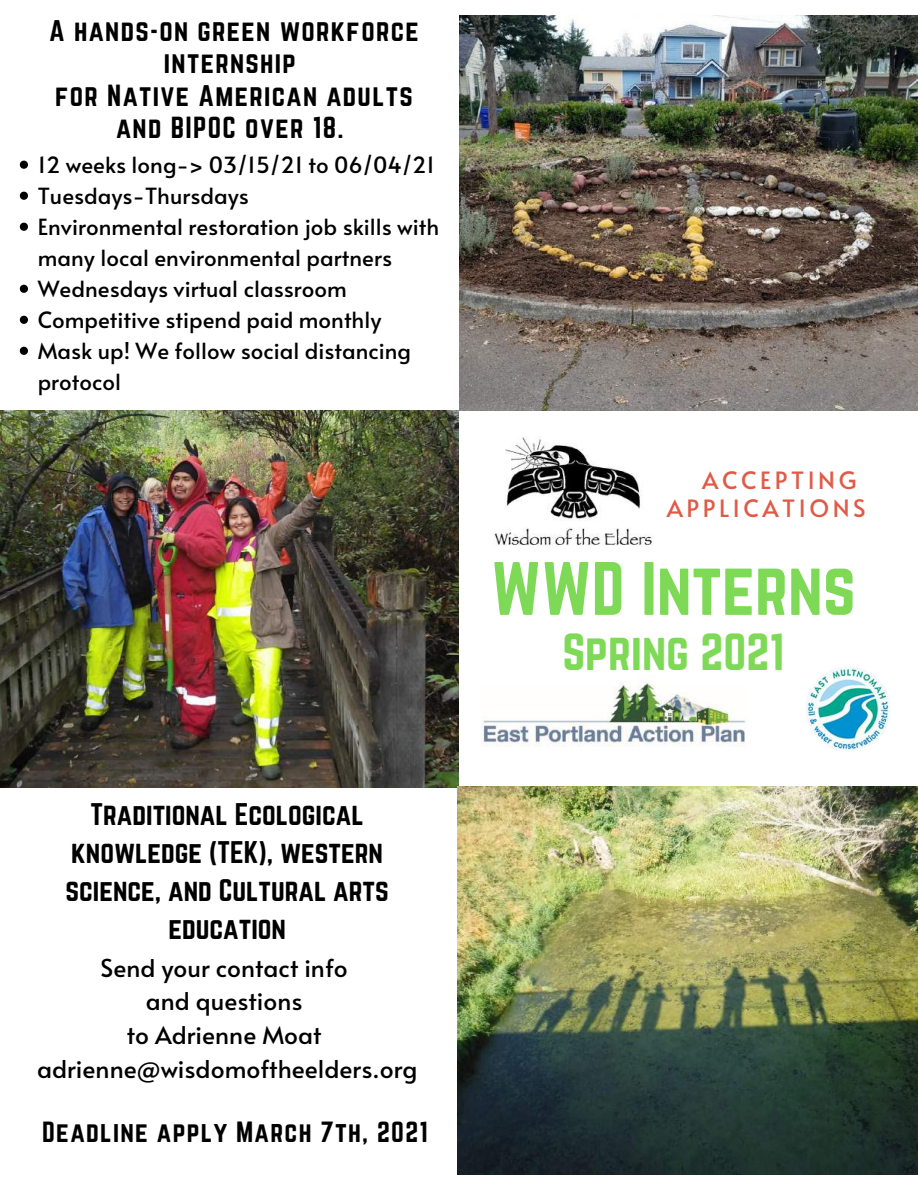
<style>
.page{position:relative;width:918px;height:1188px;background:#fff}
.page>*{position:absolute;margin:0;border:0;box-sizing:border-box;transform-origin:0 0}
.t1{font:66.15px "Norwester";color:#7ed957}
.t2{font:45.9px "Norwester";color:#7ed957}
.t3{font:27.45px/38.2px "Norwester";color:#000;text-align:center}
.t4{font:26.7px/32.7px "Norwester";letter-spacing:.05em;color:#000;text-align:center}
.t5{font:25.65px "Norwester";letter-spacing:.05em;color:#000}
.t6{font:24.6px "Alata";color:#000}
.t7{font:24.45px/33.8px "Alata";color:#000;text-align:center}
.t8{font:23.85px/27.8px "Alata";letter-spacing:.15em;color:#e05a47}
.t9{font:22.2px/31px "Alata";color:#000}
</style>
<div class="page">
<img style="left:0;top:410px;width:459px;height:377px">
<img style="left:459px;top:15px;width:459px;height:395px">
<img style="left:494px;top:437px;width:158px;height:109px">
<img style="left:457px;top:787px;width:461px;height:388px">
<img style="left:806px;top:666px;width:84px;height:86px">
<img style="left:481px;top:681px;width:265px;height:66px">
<svg style="left:20px;top:161px;width:8px;height:8px"></svg>
<svg style="left:20px;top:192px;width:8px;height:8px"></svg>
<svg style="left:20px;top:223px;width:8px;height:8px"></svg>
<svg style="left:20px;top:285px;width:8px;height:8px"></svg>
<svg style="left:20px;top:316px;width:8px;height:8px"></svg>
<svg style="left:20px;top:347px;width:8px;height:8px"></svg>
<p class="t4" style="left:49px;top:15px;width:371px">A hands-on green workforce internship<br>for Native American adults and BIPOC over 18.</p>
<p class="t9" style="left:38px;top:148px;width:403px">12 weeks long-&gt; 03/15/21 to 06/04/21<br>Tuesdays-Thursdays<br>Environmental restoration job skills with many local environmental partners<br>Wednesdays virtual classroom<br>Competitive stipend paid monthly<br>Mask up! We follow social distancing protocol</p>
<p class="t3" style="left:65px;top:796px;width:325px">Traditional Ecological knowledge (TEK), western science, and Cultural arts education</p>
<p class="t7" style="left:101px;top:950px;width:249px">Send your contact info and questions<br>to Adrienne Moat</p>
<p class="t6" style="left:37px;top:1051px;width:382px">adrienne@wisdomoftheelders.org</p>
<p class="t5" style="left:42px;top:1120px;width:387px">Deadline apply March 7th, 2021</p>
<p class="t8" style="left:667px;top:466px;width:201px;text-indent:36px">ACCEPTING<br>APPLICATIONS</p>
<h1 class="t1" style="left:491px;top:557px;width:366px">WWD Interns</h1>
<h2 class="t2" style="left:562px;top:630px;width:224px">Spring 2021</h2>
</div>
